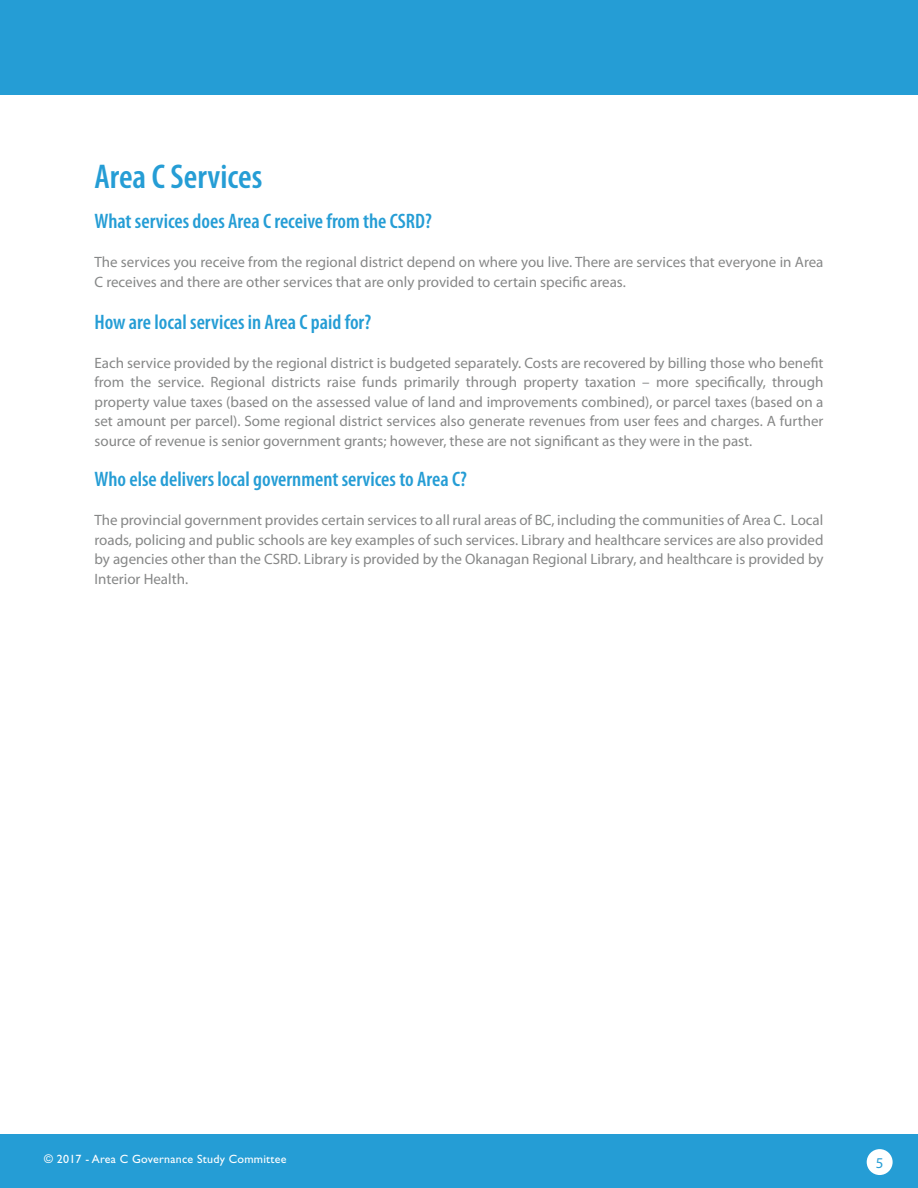
<style>
.page{position:relative;width:918px;height:1188px;background:#fff}
.page>*{position:absolute;margin:0;border:0;box-sizing:border-box;transform-origin:0 0}
.t1{font:600 condensed 34.5px "Myriad Pro";color:#259dd5}
.t2{font:600 condensed 21px "Myriad Pro";color:#259dd5}
.t3{font:15px/19.5px "Myriad Pro";color:#868787;text-align:justify}
.t4{font:15px "Myriad Pro";color:#259dd5}
.t5{font:12px "Gill Sans Std";letter-spacing:.02em;color:#fff}
</style>
<div class="page">
<div style="left:0;top:0;width:918px;height:94px;background:#259dd5"></div>
<div style="left:0;top:1134px;width:918px;height:54px;background:#259dd5"></div>
<div style="left:867px;top:1149px;width:26px;height:26px;background:#fff;border-radius:50%"></div>
<h1 class="t1" style="left:94px;top:155px;width:170px">Area C Services</h1>
<h2 class="t2" style="left:94px;top:208px;width:339px">What services does Area C receive from the CSRD?</h2>
<p class="t3" style="left:94px;top:252px;width:731px">The services you receive from the regional district depend on where you live. There are services that everyone in Area<br>C receives and there are other services that are only provided to certain specific areas.</p>
<h2 class="t2" style="left:94px;top:309px;width:278px">How are local services in Area C paid for?</h2>
<p class="t3" style="left:94px;top:353px;width:731px">Each service provided by the regional district is budgeted separately. Costs are recovered by billing those who benefit from the service. Regional districts raise funds primarily through property taxation – more specifically, through property value taxes (based on the assessed value of land and improvements combined), or parcel taxes (based on a set amount per parcel). Some regional district services also generate revenues from user fees and charges. A further source of revenue is senior government grants; however, these are not significant as they were in the past.</p>
<h2 class="t2" style="left:94px;top:466px;width:374px">Who else delivers local government services to Area C?</h2>
<p class="t3" style="left:94px;top:510px;width:731px">The provincial government provides certain services to all rural areas of BC, including the communities of Area C. Local roads, policing and public schools are key examples of such services. Library and healthcare services are also provided by agencies other than the CSRD. Library is provided by the Okanagan Regional Library, and healthcare is provided by Interior Health.</p>
<p class="t5" style="left:44px;top:1152px;width:244px">© 2017 - Area C Governance Study Committee</p>
<p class="t4" style="left:876px;top:1153px;width:9px">5</p>
</div>
